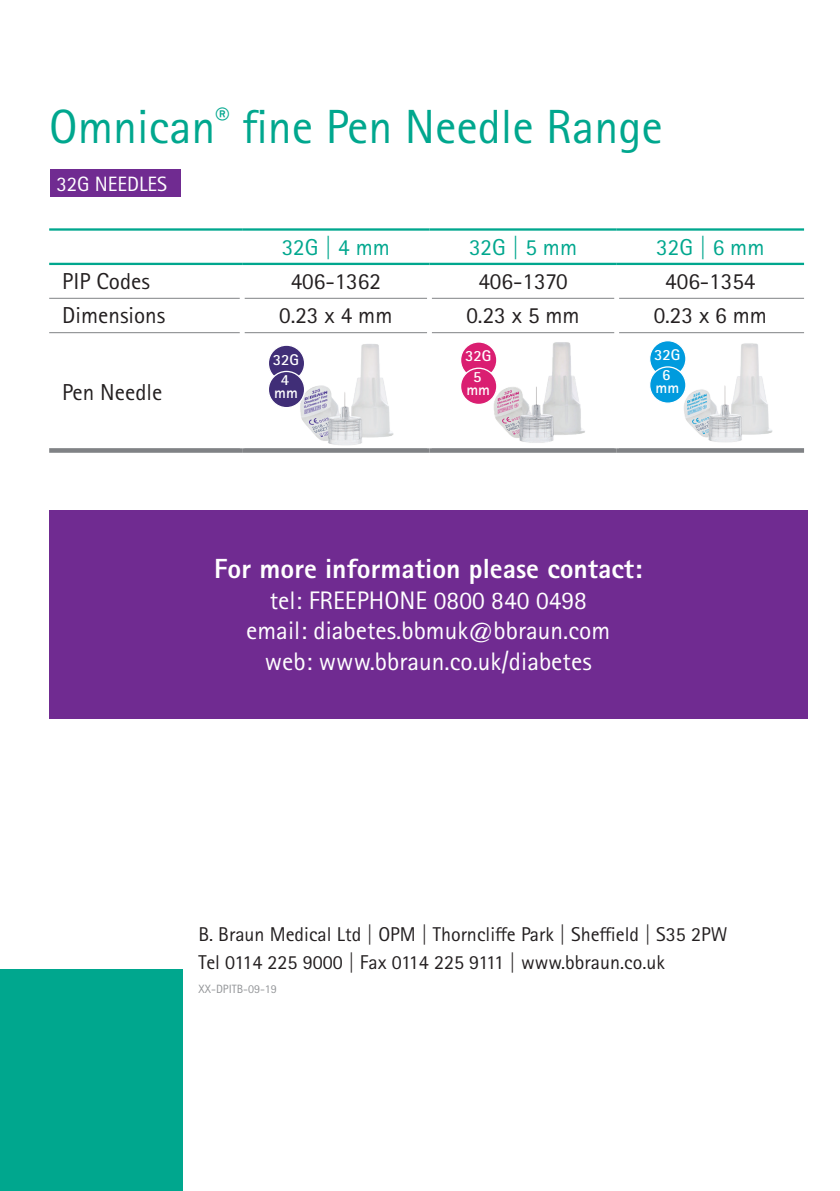
<style>
.page{position:relative;width:840px;height:1191px;background:#fff}
.page>*{position:absolute;margin:0;border:0;box-sizing:border-box;transform-origin:0 0}
.t1{font:48px "Rotis Sans Serif Pro";color:#00a78e}
.t2{font:800 27.6px "Rotis Sans Serif Pro";color:#fff}
.t3{font:25.4px/30.4px "Rotis Sans Serif Pro";color:#fff;text-align:center}
.t4{font:23px "Rotis Sans Serif Pro";color:#231f20}
.t5{font:23px "Rotis Sans Serif Pro";color:#00a78e}
.t6{font:20.8px "Rotis Sans Serif Pro";color:#fff}
.t7{font:20px/28px "Rotis Sans Serif Pro";color:#231f20}
.t8{font:700 15.6px/20.2px "Rotis Sans Serif Pro";color:#fff;text-align:center}
.t9{font:12px "Rotis Sans Serif Pro";color:#939598}
</style>
<div class="page">
<div style="left:0;top:969px;width:182px;height:222px;background:#00a78e"></div>
<div style="left:49px;top:510px;width:757px;height:208px;background:#702b91"></div>
<div style="left:50px;top:170px;width:130px;height:27px;background:#702b91"></div>
<div style="left:49px;top:448px;width:193px;height:5px;background:#808285"></div>
<div style="left:242px;top:448px;width:187px;height:5px;background:#808285"></div>
<div style="left:429px;top:448px;width:187px;height:5px;background:#808285"></div>
<div style="left:616px;top:448px;width:187px;height:5px;background:#808285"></div>
<hr style="left:49px;top:298px;width:191px;height:1px;background:#808285">
<hr style="left:244px;top:298px;width:183px;height:1px;background:#808285">
<hr style="left:431px;top:298px;width:183px;height:1px;background:#808285">
<hr style="left:618px;top:298px;width:185px;height:1px;background:#808285">
<hr style="left:49px;top:332px;width:191px;height:1px;background:#808285">
<hr style="left:244px;top:332px;width:183px;height:1px;background:#808285">
<hr style="left:431px;top:332px;width:183px;height:1px;background:#808285">
<hr style="left:618px;top:332px;width:185px;height:1px;background:#808285">
<hr style="left:49px;top:228px;width:193px;height:3px;background:#00a78e">
<hr style="left:242px;top:228px;width:187px;height:3px;background:#00a78e">
<hr style="left:429px;top:228px;width:187px;height:3px;background:#00a78e">
<hr style="left:616px;top:228px;width:187px;height:3px;background:#00a78e">
<hr style="left:49px;top:263px;width:193px;height:2px;background:#00a78e">
<hr style="left:242px;top:263px;width:187px;height:2px;background:#00a78e">
<hr style="left:429px;top:263px;width:187px;height:2px;background:#00a78e">
<hr style="left:616px;top:263px;width:187px;height:2px;background:#00a78e">
<img style="left:299px;top:344px;width:95px;height:101px">
<div style="left:268px;top:345px;width:36px;height:36px;background:#402e77;border-radius:50%"></div>
<div style="left:267px;top:344px;width:38px;height:38px;border:1px solid #fff;border-radius:50%"></div>
<div style="left:268px;top:371px;width:36px;height:37px;background:#402e77;border-radius:50%"></div>
<div style="left:267px;top:371px;width:38px;height:37px;border:1px solid #fff;border-radius:50%"></div>
<img style="left:489px;top:342px;width:96px;height:101px">
<div style="left:460px;top:342px;width:36px;height:36px;background:#da1e71;border-radius:50%"></div>
<div style="left:459px;top:341px;width:38px;height:38px;border:1px solid #fff;border-radius:50%"></div>
<div style="left:460px;top:368px;width:36px;height:36px;background:#da1e71;border-radius:50%"></div>
<div style="left:459px;top:367px;width:38px;height:38px;border:1px solid #fff;border-radius:50%"></div>
<img style="left:680px;top:343px;width:93px;height:99px">
<div style="left:649px;top:341px;width:36px;height:36px;background:#009bde;border-radius:50%"></div>
<div style="left:648px;top:340px;width:38px;height:37px;border:1px solid #fff;border-radius:50%"></div>
<div style="left:649px;top:367px;width:36px;height:36px;background:#009bde;border-radius:50%"></div>
<div style="left:648px;top:366px;width:38px;height:38px;border:1px solid #fff;border-radius:50%"></div>
<h1 class="t1" style="left:49px;top:99px;width:614px">Omnican<sup>®</sup> fine Pen Needle Range</h1>
<p class="t6" style="left:56px;top:171px;width:112px">32G NEEDLES</p>
<p class="t5" style="left:281px;top:233px;width:110px">32G | 4 mm</p>
<p class="t5" style="left:468px;top:233px;width:110px">32G | 5 mm</p>
<p class="t5" style="left:656px;top:233px;width:110px">32G | 6 mm</p>
<p class="t4" style="left:62px;top:268px;width:89px">PIP Codes</p>
<p class="t4" style="left:290px;top:268px;width:92px">406-1362</p>
<p class="t4" style="left:478px;top:268px;width:91px">406-1370</p>
<p class="t4" style="left:665px;top:268px;width:92px">406-1354</p>
<p class="t4" style="left:62px;top:302px;width:104px">Dimensions</p>
<p class="t4" style="left:279px;top:302px;width:115px">0.23 x 4 mm</p>
<p class="t4" style="left:466px;top:302px;width:115px">0.23 x 5 mm</p>
<p class="t4" style="left:653px;top:302px;width:115px">0.23 x 6 mm</p>
<p class="t4" style="left:62px;top:378px;width:101px">Pen Needle</p>
<p class="t8" style="left:273px;top:349px;width:28px">32G<br>4</p>
<p class="t8" style="left:274px;top:382px;width:25px">mm</p>
<p class="t8" style="left:465px;top:346px;width:28px">32G<br>5</p>
<p class="t8" style="left:466px;top:379px;width:25px">mm</p>
<p class="t8" style="left:653px;top:344px;width:28px">32G<br>6</p>
<p class="t8" style="left:655px;top:378px;width:25px">mm</p>
<h2 class="t2" style="left:214px;top:551px;width:429px">For more information please contact:</h2>
<p class="t3" style="left:246px;top:585px;width:365px">tel: FREEPHONE 0800 840 0498 email: diabetes.bbmuk@bbraun.com web: www.bbraun.co.uk/diabetes</p>
<p class="t7" style="left:198px;top:920px;width:530px">B. Braun Medical Ltd | OPM | Thorncliffe Park | Sheffield | S35 2PW<br>Tel 0114 225 9000 | Fax 0114 225 9111 | www.bbraun.co.uk</p>
<p class="t9" style="left:198px;top:982px;width:80px">XX-DPITB-09-19</p>
</div>
